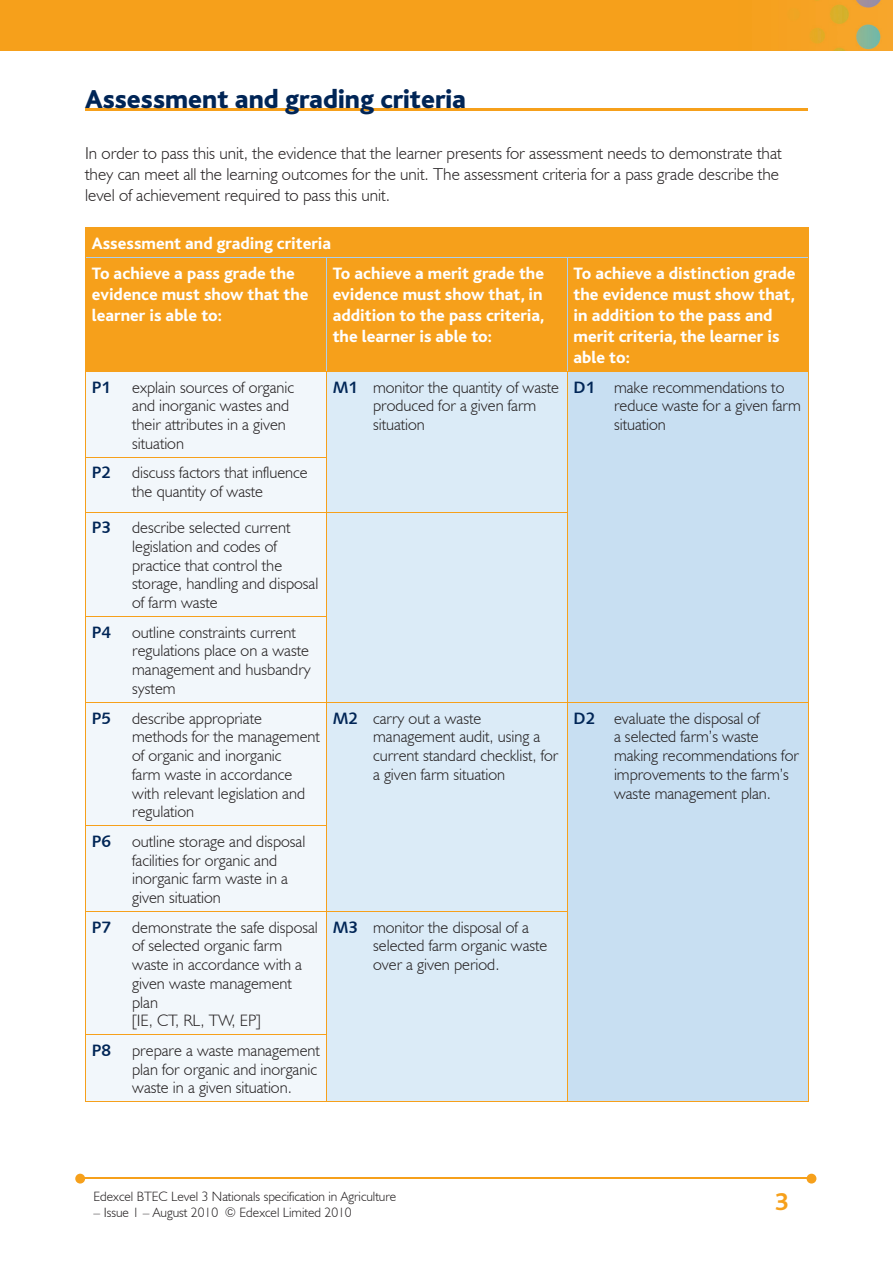
<style>
.page{position:relative;width:893px;height:1263px;background:#fff}
.page>*{position:absolute;margin:0;border:0;box-sizing:border-box;transform-origin:0 0}
.t1{font:800 27px "Bliss";color:#002556}
.t2{font:700 25.5px "Bliss";color:#f6a01b}
.t3{font:800 17.25px/21px "Bliss";color:#fff}
.t4{font:300 17.25px/21px "Humanist 521 BT";color:#231f20}
.t5{font:300 16.5px/18.8px "Humanist 521 BT";color:#231f20}
.t6{font:16.5px "Humanist 531 BT Bold A";color:#002556}
.t7{font:300 13.5px "Humanist 521 BT";color:#231f20}
.s1{font-family:"Humanist 531 BT Bold A";font-weight:400;color:#002556}
</style>
<div class="page">
<img style="left:0;top:0;width:893px;height:51px">
<hr style="left:82px;top:1178px;width:728px;height:1px;background:#f6a01b">
<svg style="left:807px;top:1174px;width:9px;height:9px"></svg>
<svg style="left:75px;top:1174px;width:10px;height:9px"></svg>
<hr style="left:85px;top:108px;width:723px;height:2px;background:#f6a01b">
<div style="left:86px;top:228px;width:722px;height:143px;background:#f6a01b"></div>
<div style="left:86px;top:372px;width:240px;height:729px;background:#f2f7fb"></div>
<div style="left:327px;top:372px;width:240px;height:729px;background:#dbebf7"></div>
<div style="left:568px;top:372px;width:240px;height:729px;background:#c8dff2"></div>
<svg style="left:85px;top:228px;width:1px;height:29px"></svg>
<svg style="left:808px;top:228px;width:1px;height:29px"></svg>
<hr style="left:85px;top:227px;width:241px;height:1px;background:#f6a01b">
<hr style="left:326px;top:227px;width:241px;height:1px;background:#f6a01b">
<hr style="left:567px;top:227px;width:241px;height:1px;background:#f6a01b">
<hr style="left:85px;top:257px;width:1px;height:114px;background:#f6a01b">
<hr style="left:86px;top:257px;width:240px;height:1px;background:#accfed">
<hr style="left:326px;top:258px;width:1px;height:113px;background:#accfed">
<hr style="left:326px;top:257px;width:241px;height:1px;background:#accfed">
<hr style="left:567px;top:258px;width:1px;height:113px;background:#accfed">
<hr style="left:808px;top:257px;width:1px;height:114px;background:#f6a01b">
<hr style="left:567px;top:257px;width:241px;height:1px;background:#accfed">
<hr style="left:85px;top:372px;width:1px;height:85px;background:#f6a01b">
<hr style="left:85px;top:371px;width:241px;height:1px;background:#f6a01b">
<hr style="left:326px;top:372px;width:1px;height:85px;background:#f6a01b">
<hr style="left:326px;top:371px;width:241px;height:1px;background:#f6a01b">
<hr style="left:567px;top:372px;width:1px;height:85px;background:#f6a01b">
<hr style="left:567px;top:457px;width:1px;height:55px;background:#f6a01b">
<hr style="left:808px;top:372px;width:1px;height:85px;background:#f6a01b">
<hr style="left:808px;top:457px;width:1px;height:55px;background:#f6a01b">
<hr style="left:808px;top:512px;width:1px;height:105px;background:#f6a01b">
<hr style="left:808px;top:617px;width:1px;height:85px;background:#f6a01b">
<hr style="left:567px;top:371px;width:241px;height:1px;background:#f6a01b">
<hr style="left:326px;top:458px;width:1px;height:54px;background:#f6a01b">
<hr style="left:85px;top:458px;width:1px;height:54px;background:#f6a01b">
<hr style="left:85px;top:457px;width:242px;height:1px;background:#f6a01b">
<hr style="left:326px;top:512px;width:1px;height:104px;background:#f6a01b">
<hr style="left:567px;top:512px;width:1px;height:105px;background:#f6a01b">
<hr style="left:567px;top:617px;width:1px;height:85px;background:#f6a01b">
<hr style="left:85px;top:512px;width:1px;height:104px;background:#f6a01b">
<hr style="left:85px;top:512px;width:241px;height:1px;background:#f6a01b">
<hr style="left:326px;top:512px;width:242px;height:1px;background:#f6a01b">
<hr style="left:326px;top:617px;width:1px;height:85px;background:#f6a01b">
<hr style="left:85px;top:617px;width:1px;height:85px;background:#f6a01b">
<hr style="left:85px;top:616px;width:242px;height:1px;background:#f6a01b">
<hr style="left:326px;top:703px;width:1px;height:122px;background:#f6a01b">
<hr style="left:567px;top:703px;width:1px;height:123px;background:#f6a01b">
<hr style="left:567px;top:826px;width:1px;height:85px;background:#f6a01b">
<hr style="left:85px;top:703px;width:1px;height:122px;background:#f6a01b">
<hr style="left:808px;top:703px;width:1px;height:123px;background:#f6a01b">
<hr style="left:808px;top:826px;width:1px;height:85px;background:#f6a01b">
<hr style="left:808px;top:911px;width:1px;height:124px;background:#f6a01b">
<hr style="left:808px;top:1035px;width:1px;height:66px;background:#f6a01b">
<hr style="left:85px;top:702px;width:241px;height:1px;background:#f6a01b">
<hr style="left:326px;top:702px;width:241px;height:1px;background:#f6a01b">
<hr style="left:567px;top:702px;width:241px;height:1px;background:#f6a01b">
<hr style="left:326px;top:826px;width:1px;height:85px;background:#f6a01b">
<hr style="left:85px;top:826px;width:1px;height:85px;background:#f6a01b">
<hr style="left:85px;top:825px;width:242px;height:1px;background:#f6a01b">
<hr style="left:326px;top:912px;width:1px;height:122px;background:#f6a01b">
<hr style="left:567px;top:912px;width:1px;height:123px;background:#f6a01b">
<hr style="left:567px;top:1035px;width:1px;height:66px;background:#f6a01b">
<hr style="left:85px;top:912px;width:1px;height:122px;background:#f6a01b">
<hr style="left:85px;top:911px;width:241px;height:1px;background:#f6a01b">
<hr style="left:326px;top:911px;width:242px;height:1px;background:#f6a01b">
<hr style="left:326px;top:1035px;width:1px;height:66px;background:#f6a01b">
<hr style="left:85px;top:1101px;width:241px;height:1px;background:#f6a01b">
<hr style="left:326px;top:1101px;width:241px;height:1px;background:#f6a01b">
<hr style="left:567px;top:1101px;width:241px;height:1px;background:#f6a01b">
<hr style="left:85px;top:1035px;width:1px;height:66px;background:#f6a01b">
<hr style="left:85px;top:1034px;width:242px;height:1px;background:#f6a01b">
<h1 class="t1" style="left:85px;top:85px;width:383px">Assessment and grading criteria</h1>
<p class="t4" style="left:85px;top:142px;width:698px">In order to pass this unit, the evidence that the learner presents for assessment needs to demonstrate that they can meet all the learning outcomes for the unit. The assessment criteria for a pass grade describe the level of achievement required to pass this unit.</p>
<p class="t3" style="left:92px;top:229px;width:241px;line-height:30.2px">Assessment and grading criteria<br>To achieve a pass grade the</p>
<p class="t3" style="left:92px;top:284px;width:218px">evidence must show that the learner is able to:</p>
<p class="t3" style="left:333px;top:263px;width:213px;text-align:justify">To achieve a merit grade the evidence must show that, in addition to the pass criteria, the learner is able to:</p>
<p class="t3" style="left:574px;top:263px;width:224px">To achieve a distinction grade the evidence must show that, in addition to the pass and merit criteria, the learner is able to:</p>
<p class="t6" style="left:92px;top:377px;width:21px">P1</p>
<p class="t5" style="left:132px;top:377px;width:163px">explain sources of organic and inorganic wastes and their attributes in a given situation</p>
<p class="t5" style="left:373px;top:377px;width:188px;text-indent:-40px"><span class="s1">M1</span> monitor the quantity of waste produced for a given farm situation</p>
<p class="t5" style="left:614px;top:377px;width:188px;text-indent:-40px"><span class="s1">D1</span> make recommendations to reduce waste for a given farm situation</p>
<p class="t6" style="left:92px;top:462px;width:21px">P2</p>
<p class="t5" style="left:132px;top:463px;width:177px">discuss factors that influence the quantity of waste</p>
<p class="t6" style="left:92px;top:517px;width:21px">P3</p>
<p class="t5" style="left:132px;top:518px;width:188px">describe selected current legislation and codes of practice that control the storage, handling and disposal of farm waste</p>
<p class="t6" style="left:92px;top:622px;width:21px">P4</p>
<p class="t5" style="left:132px;top:622px;width:180px">outline constraints current regulations place on a waste management and husbandry system</p>
<p class="t6" style="left:92px;top:708px;width:21px">P5</p>
<p class="t5" style="left:132px;top:708px;width:189px">describe appropriate methods for the management of organic and inorganic<br>farm waste in accordance with relevant legislation and regulation</p>
<p class="t5" style="left:373px;top:708px;width:187px;text-indent:-40px"><span class="s1">M2</span> carry out a waste management audit, using a current standard checklist, for a given farm situation</p>
<p class="t5" style="left:614px;top:708px;width:186px;text-indent:-40px"><span class="s1">D2</span> evaluate the disposal of<br>a selected farm’s waste making recommendations for improvements to the farm’s waste management plan.</p>
<p class="t6" style="left:92px;top:831px;width:21px">P6</p>
<p class="t5" style="left:132px;top:831px;width:175px">outline storage and disposal facilities for organic and inorganic farm waste in a given situation</p>
<p class="t6" style="left:92px;top:917px;width:21px">P7</p>
<p class="t5" style="left:132px;top:917px;width:187px">demonstrate the safe disposal of selected organic farm waste in accordance with a given waste management plan<br>[IE, CT, RL, TW, EP]</p>
<p class="t5" style="left:373px;top:917px;width:176px;text-indent:-40px"><span class="s1">M3</span> monitor the disposal of a selected farm organic waste over a given period.</p>
<p class="t6" style="left:92px;top:1040px;width:21px">P8</p>
<p class="t5" style="left:132px;top:1040px;width:189px">prepare a waste management plan for organic and inorganic waste in a given situation.</p>
<p class="t7" style="left:94px;top:1188px;width:304px">Edexcel BTEC Level 3 Nationals specification in Agriculture</p>
<p class="t7" style="left:94px;top:1204px;width:260px">– Issue 1 – August 2010 © Edexcel Limited 2010</p>
<h2 class="t2" style="left:775px;top:1189px;width:15px">3</h2>
</div>
